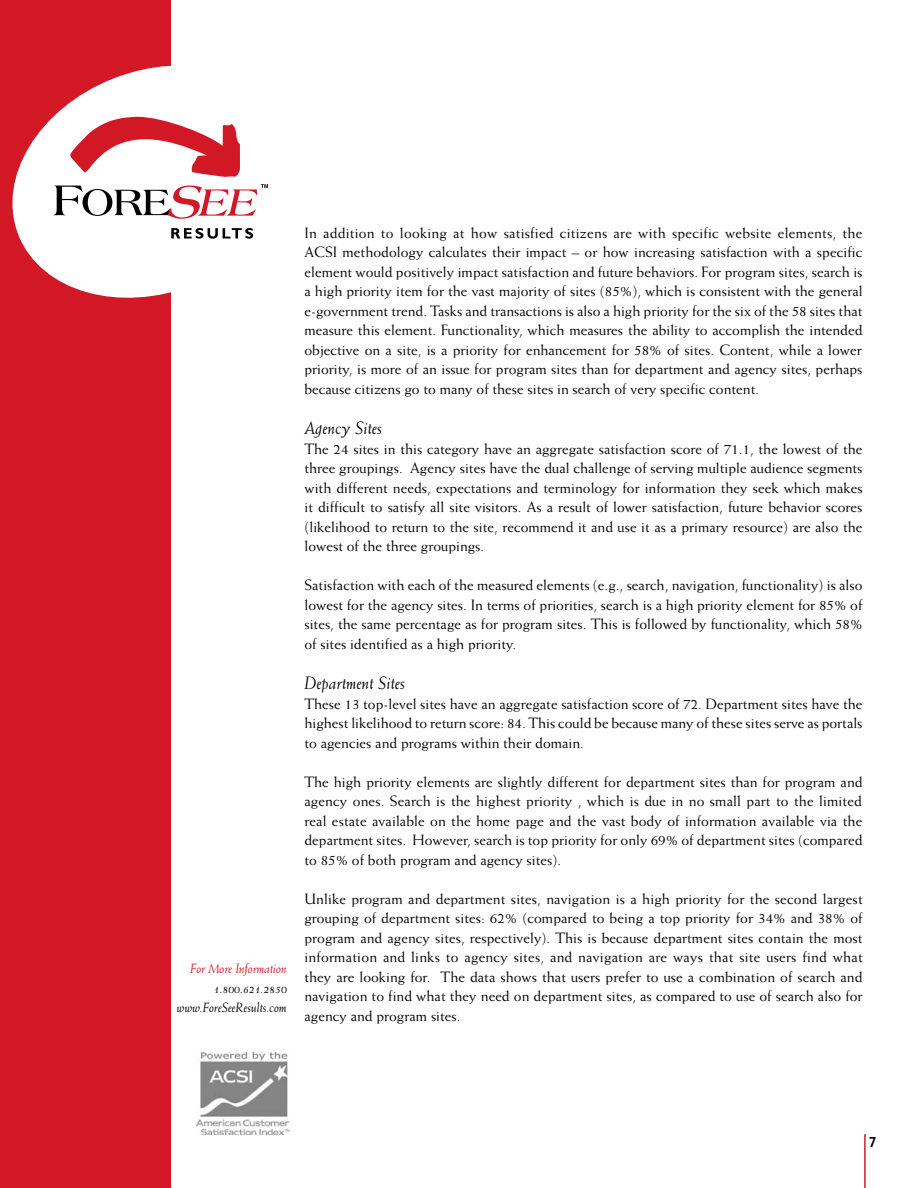
<style>
.page{position:relative;width:918px;height:1188px;background:#fff}
.page>*{position:absolute;margin:0;border:0;box-sizing:border-box;transform-origin:0 0}
.t1{font:italic 18px "Weiss";color:#000}
.t2{font:15px/19.5px "Weiss";color:#000;text-align:justify}
.t3{font:italic 13.5px/19.5px "Weiss";letter-spacing:-.01em;color:#000;text-align:right}
.t4{font:italic 13.5px "Weiss";letter-spacing:-.01em;color:#d21725}
</style>
<div class="page">
<div style="left:0;top:0;width:171px;height:1188px;background:#d21725"></div>
<svg style="left:12px;top:65px;width:242px;height:233px;fill:#fff"></svg>
<img style="left:196px;top:1052px;width:94px;height:82px">
<hr style="left:864px;top:1134px;width:2px;height:54px;background:#d21725">
<svg style="left:54px;top:184px;width:214px;height:35px"></svg>
<svg style="left:171px;top:228px;width:82px;height:11px"></svg>
<svg style="left:70px;top:117px;width:170px;height:60px"></svg>
<p class="t4" style="left:190px;top:961px;width:99px">For More Information</p>
<p class="t3" style="left:177px;top:978px;width:112px">1.800.621.2850 www.ForeSeeResults.com</p>
<p class="t2" style="left:304px;top:223px;width:560px">In addition to looking at how satisfied citizens are with specific website elements, the ACSI methodology calculates their impact – or how increasing satisfaction with a specific element would positively impact satisfaction and future behaviors. For program sites, search is a high priority item for the vast majority of sites (85%), which is consistent with the general e-government trend. Tasks and transactions is also a high priority for the six of the 58 sites that measure this element. Functionality, which measures the ability to accomplish the intended objective on a site, is a priority for enhancement for 58% of sites. Content, while a lower priority, is more of an issue for program sites than for department and agency sites, perhaps because citizens go to many of these sites in search of very specific content.</p>
<p class="t1" style="left:304px;top:418px;width:80px">Agency Sites</p>
<p class="t2" style="left:304px;top:439px;width:560px">The 24 sites in this category have an aggregate satisfaction score of 71.1, the lowest of the three groupings. Agency sites have the dual challenge of serving multiple audience segments with different needs, expectations and terminology for information they seek which makes it difficult to satisfy all site visitors. As a result of lower satisfaction, future behavior scores (likelihood to return to the site, recommend it and use it as a primary resource) are also the lowest of the three groupings.</p>
<p class="t2" style="left:304px;top:575px;width:560px">Satisfaction with each of the measured elements (e.g., search, navigation, functionality) is also lowest for the agency sites. In terms of priorities, search is a high priority element for 85% of sites, the same percentage as for program sites. This is followed by functionality, which 58% of sites identified as a high priority.</p>
<p class="t1" style="left:304px;top:673px;width:103px">Department Sites</p>
<p class="t2" style="left:304px;top:694px;width:560px">These 13 top-level sites have an aggregate satisfaction score of 72. Department sites have the highest likelihood to return score: 84. This could be because many of these sites serve as portals to agencies and programs within their domain.</p>
<p class="t2" style="left:304px;top:772px;width:560px">The high priority elements are slightly different for department sites than for program and agency ones. Search is the highest priority , which is due in no small part to the limited real estate available on the home page and the vast body of information available via the department sites. However, search is top priority for only 69% of department sites (compared to 85% of both program and agency sites).</p>
<p class="t2" style="left:304px;top:889px;width:560px">Unlike program and department sites, navigation is a high priority for the second largest grouping of department sites: 62% (compared to being a top priority for 34% and 38% of program and agency sites, respectively). This is because department sites contain the most information and links to agency sites, and navigation are ways that site users find what they are looking for. The data shows that users prefer to use a combination of search and navigation to find what they need on department sites, as compared to use of search also for agency and program sites.</p>
</div>
